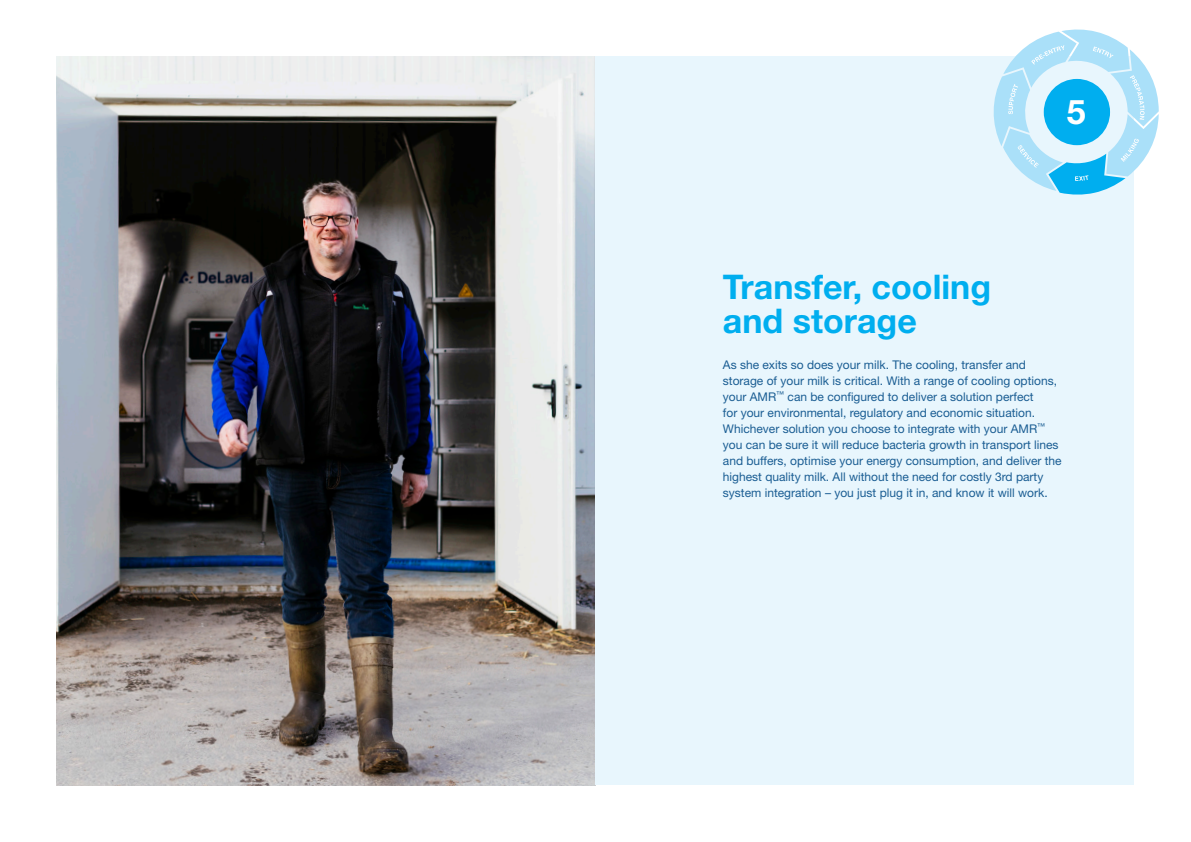
<style>
.page{position:relative;width:1191px;height:842px;background:#fff}
.page>*{position:absolute;margin:0;border:0;box-sizing:border-box;transform-origin:0 0}
.intro_copy{font:700 34px/34px "Helvetica Neue";color:#00aeef}
.New_Header{font:700 34px "Helvetica Neue";color:#fff}
.intro_copy-2{font:12px/16px "Helvetica Neue LT Std";color:#1a5d93}
</style>
<div class="page">
<img style="left:57px;top:57px;width:538px;height:728px">
<div style="left:595px;top:57px;width:539px;height:728px;background:#e8f6fd"></div>
<svg style="left:991px;top:29px;width:167px;height:166px"></svg>
<div style="left:1043px;top:79px;width:67px;height:66px;background:#00aeef;border-radius:50%"></div>
<p class="New_Header" style="left:1066px;top:91px;width:20px">5</p>
<p class="intro_copy" style="left:723px;top:269px;width:270px">Transfer, cooling and storage</p>
<p class="intro_copy-2" style="left:723px;top:356px;width:340px">As she exits so does your milk. The cooling, transfer and storage of your milk is critical. With a range of cooling options, your AMR<sup>™</sup> can be configured to deliver a solution perfect<br>for your environmental, regulatory and economic situation.<br>Whichever solution you choose to integrate with your AMR<sup>™ </sup>you can be sure it will reduce bacteria growth in transport lines and buffers, optimise your energy consumption, and deliver the highest quality milk. All without the need for costly 3rd party system integration – you just plug it in, and know it will work.</p>
</div>
